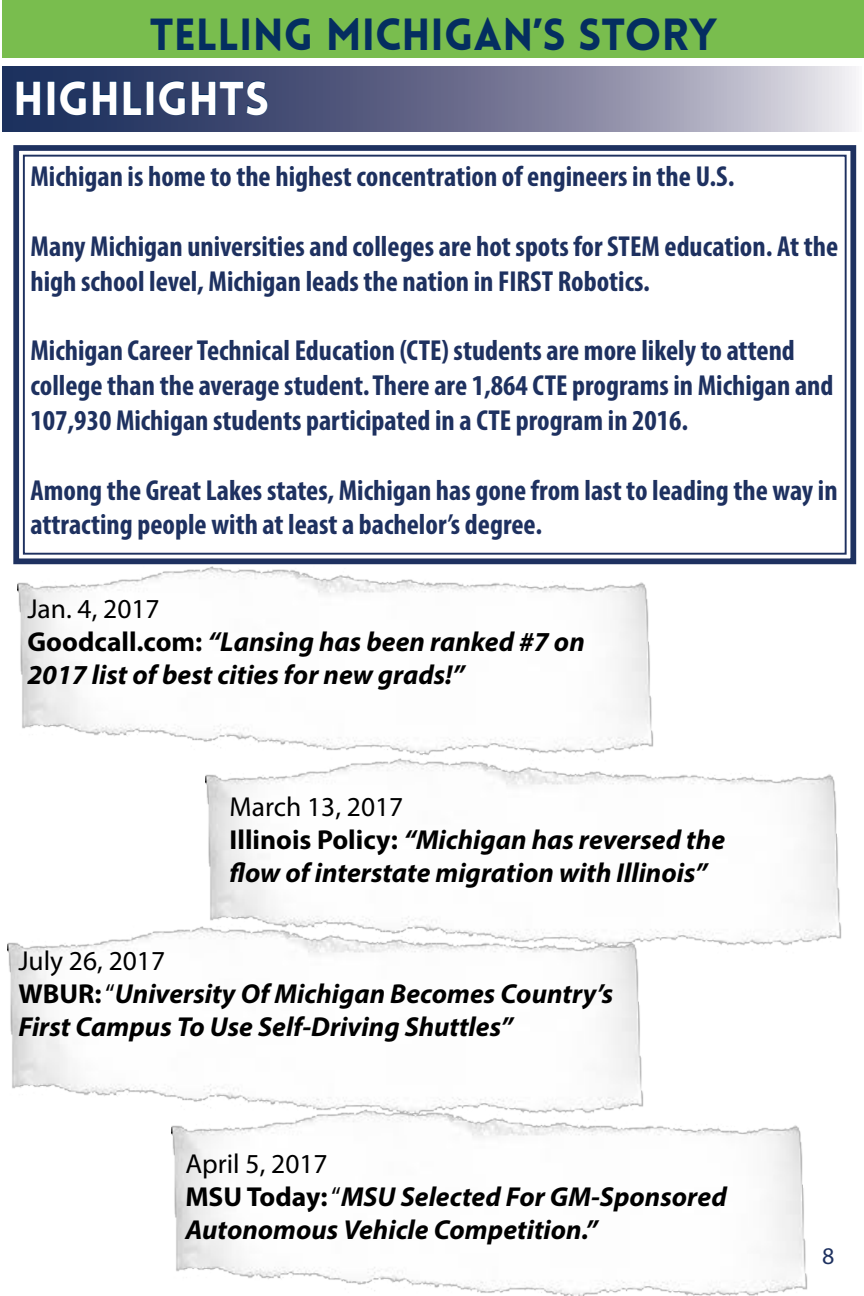
<style>
.page{position:relative;width:864px;height:1296px;background:#fff}
.page>*{position:absolute;margin:0;border:0;box-sizing:border-box;transform-origin:0 0}
.t1{font:900 46.5px "Lovelo";color:#fff}
.t2{font:900 44px "Lovelo";color:#042e60}
.t3{font:700 condensed 29px/34.8px "Myriad Pro";color:#1e3160}
.t4{font:italic 700 27.5px/33px "Myriad Pro";color:#000}
.t5{font:24px "Myriad Pro";color:#1e3160}
.s1{font-weight:400;font-style:normal}
.s2{font-style:normal}
</style>
<div class="page">
<img style="left:18px;top:567px;width:636px;height:179px">
<img style="left:171px;top:1124px;width:637px;height:172px">
<img style="left:206px;top:746px;width:636px;height:200px">
<img style="left:8px;top:914px;width:636px;height:211px">
<svg style="left:13px;top:145px;width:844px;height:422px"></svg>
<div style="left:23px;top:155px;width:824px;height:400px;border:2px solid #1e3160"></div>
<svg style="left:2px;top:66px;width:854px;height:65px;background:#787c99"></svg>
<svg style="left:16px;top:80px;width:25px;height:36px"></svg>
<div style="left:47px;top:81px;width:8px;height:34px;border:1px solid #042e60"></div>
<svg style="left:53px;top:80px;width:64px;height:36px;background:#1e3461"></svg>
<svg style="left:123px;top:80px;width:19px;height:36px"></svg>
<div style="left:146px;top:81px;width:8px;height:34px;border:1px solid #042e60"></div>
<svg style="left:152px;top:80px;width:116px;height:36px;background:#2f3f6a"></svg>
<div style="left:2px;top:0;width:862px;height:58px;background:#79bd4e"></div>
<h2 class="t2" style="left:150px;top:7px;width:569px">TELLING MICHIGAN’S STORY</h2>
<h1 class="t1" style="left:13px;top:69px;width:258px">HIGHLIGHTS</h1>
<p class="t3" style="left:31px;top:159px;width:706px">Michigan is home to the highest concentration of engineers in the U.S.</p>
<p class="t3" style="left:31px;top:228px;width:809px">Many Michigan universities and colleges are hot spots for STEM education. At the high school level, Michigan leads the nation in FIRST Robotics.</p>
<p class="t3" style="left:31px;top:333px;width:804px">Michigan Career Technical Education (CTE) students are more likely to attend college than the average student.There are 1,864 CTE programs in Michigan and<br>107,930 Michigan students participated in a CTE program in 2016.</p>
<p class="t3" style="left:31px;top:472px;width:809px">Among the Great Lakes states, Michigan has gone from last to leading the way in attracting people with at least a bachelor’s degree.</p>
<p class="t4" style="left:27px;top:591px;width:559px"><span class="s1">Jan. 4, 2017<br></span><span class="s2">Goodcall.com:</span> “Lansing has been ranked #7 on<br>2017 list of best cities for new grads!”</p>
<p class="t4" style="left:230px;top:789px;width:497px"><span class="s1">March 13, 2017<br></span><span class="s2">Illinois Policy:</span> “Michigan has reversed the flow of interstate migration with Illinois”</p>
<p class="t4" style="left:18px;top:944px;width:597px"><span class="s1">July 26, 2017<br></span><span class="s2">WBUR:</span> <span class="s1">“</span>University Of Michigan Becomes Country’s<br>First Campus To Use Self-Driving Shuttles”</p>
<p class="t4" style="left:185px;top:1146px;width:543px"><span class="s1">April 5, 2017<br></span><span class="s2">MSU Today:</span> <span class="s1">“</span>MSU Selected For GM-Sponsored<br>Autonomous Vehicle Competition.”</p>
<p class="t5" style="left:822px;top:1241px;width:14px">8</p>
</div>
